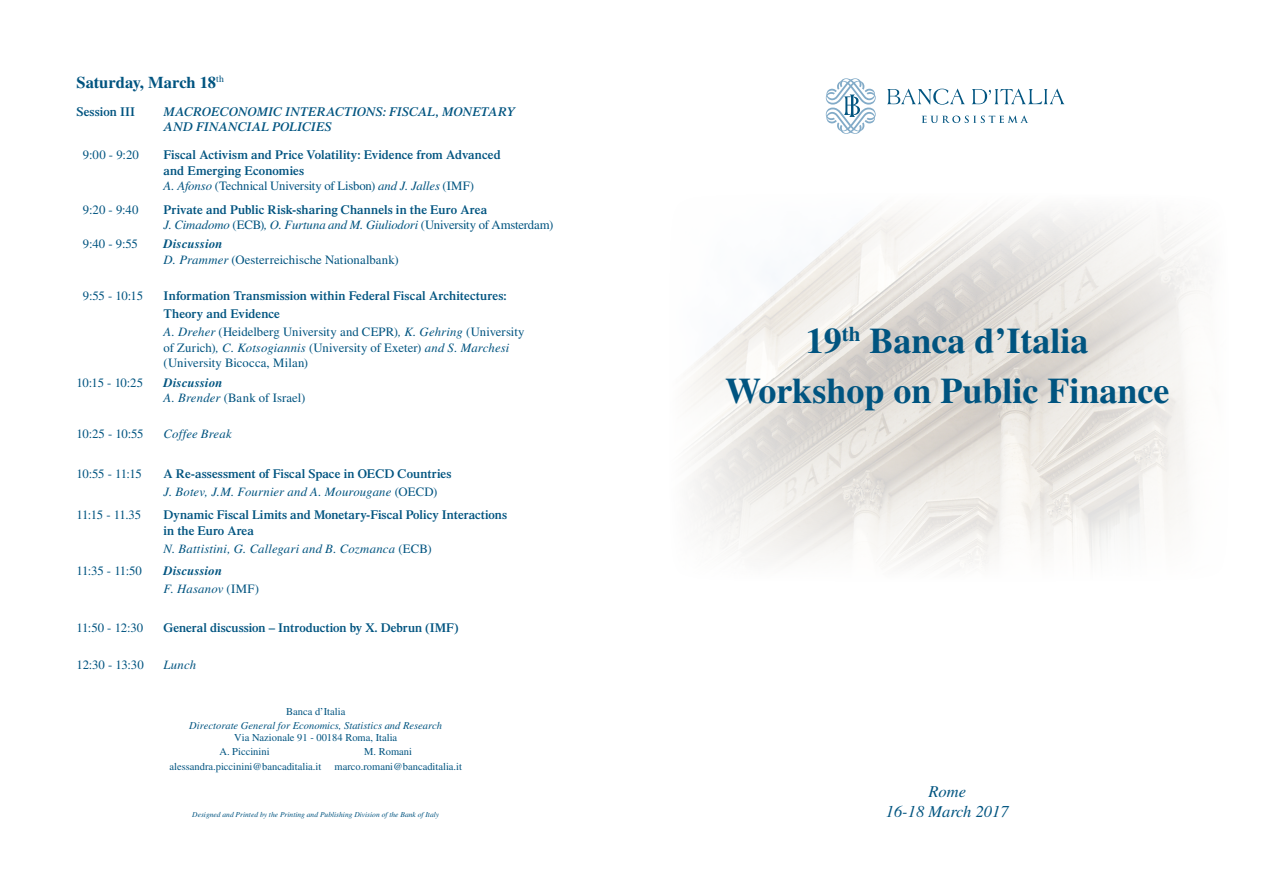
<style>
.page{position:relative;width:1263px;height:893px;background:#fff}
.page>*{position:absolute;margin:0;border:0;box-sizing:border-box;transform-origin:0 0}
.t1{font:700 36px/49.5px "Times LT Std";color:#005480;text-align:center}
.t2{font:italic 16.5px/19.8px "Times LT Std";color:#005480;text-align:center}
.t3{font:700 16.5px "Times LT Std";color:#005480}
.t4{font:600 12.75px/15.3px "Times LT Std";letter-spacing:.005em;color:#005480}
.t5{font:12.75px/15.3px "Times LT Std";color:#005480}
.t6{font:italic 600 12.75px/15.3px "Times LT Std";color:#005480}
.t7{font:italic 12.75px "Times LT Std";letter-spacing:.015em;color:#005480}
.t8{font:italic 700 12.75px/18px "Times LT Std";letter-spacing:.01em;color:#005480}
.t9{font:10.5px/14.1px "Times LT Std";color:#005480}
.t10{font:italic 10.5px "Times LT Std";color:#005480}
.t11{font:italic 7.5px "Times LT Std";color:#005480}
.s1{font-weight:400;font-style:italic}
.s2{font-weight:400}
.s3{font-weight:700;font-style:italic}
.s4{font-style:italic}
.s5{font-style:normal}
.s6{font-weight:400;font-style:normal}
</style>
<div class="page">
<img style="left:689px;top:210px;width:514px;height:356px">
<svg style="left:887px;top:89px;width:78px;height:16px"></svg>
<svg style="left:972px;top:89px;width:92px;height:15px"></svg>
<svg style="left:922px;top:116px;width:106px;height:7px"></svg>
<svg style="left:826px;top:78px;width:50px;height:56px"></svg>
<p class="t3" style="left:77px;top:72px;width:149px">Saturday, March 18<sup>th</sup></p>
<p class="t4" style="left:77px;top:104px;width:60px">Session III</p>
<p class="t6" style="left:164px;top:104px;width:353px">MACROECONOMIC INTERACTIONS: FISCAL, MONETARY<br>AND FINANCIAL POLICIES</p>
<p class="t5" style="left:83px;top:147px;width:57px">9:00 - 9:20</p>
<p class="t4" style="left:164px;top:147px;width:339px">Fiscal Activism and Price Volatility: Evidence from Advanced and Emerging Economies<br><span class="s1">A. Afonso</span> <span class="s2">(Technical University of Lisbon)</span> <span class="s1">and J. Jalles</span> <span class="s2">(IMF)</span></p>
<p class="t5" style="left:83px;top:202px;width:57px">9:20 - 9:40</p>
<p class="t4" style="left:164px;top:201px;width:391px">Private and Public Risk-sharing Channels in the Euro Area<br><span class="s1">J. Cimadomo</span> <span class="s2">(ECB)</span><span class="s1">, O. Furtuna and M. Giuliodori</span> <span class="s2">(University of Amsterdam)</span></p>
<p class="t5" style="left:83px;top:236px;width:57px">9:40 - 9:55</p>
<p class="t5" style="left:164px;top:236px;width:237px"><span class="s3">Discussion<br></span><span class="s4">D. Prammer</span> (Oesterreichische Nationalbank)</p>
<p class="t5" style="left:83px;top:288px;width:62px">9:55 - 10:15</p>
<p class="t4" style="left:164px;top:287px;width:362px;line-height:18px">Information Transmission within Federal Fiscal Architectures:<br>Theory and Evidence<br><span class="s1">A. Dreher</span> <span class="s2">(Heidelberg University and CEPR)</span><span class="s1">, K. Gehring</span> <span class="s2">(University</span></p>
<p class="t5" style="left:164px;top:340px;width:347px">of Zurich)<span class="s4">, C. Kotsogiannis</span> (University of Exeter) <span class="s4">and S. Marchesi </span>(University Bicocca, Milan)</p>
<p class="t5" style="left:77px;top:374px;width:68px">10:15 - 10:25</p>
<p class="t5" style="left:164px;top:374px;width:143px"><span class="s3">Discussion<br></span><span class="s4">A. Brender</span> (Bank of Israel)</p>
<p class="t5" style="left:77px;top:426px;width:69px">10:25 - 10:55</p>
<p class="t7" style="left:164px;top:427px;width:70px">Coffee Break</p>
<p class="t5" style="left:77px;top:466px;width:67px">10:55 - 11:15</p>
<p class="t4" style="left:164px;top:464px;width:289px;line-height:18px">A Re-assessment of Fiscal Space in OECD Countries<br><span class="s1">J. Botev, J.M. Fournier and A. Mourougane</span> <span class="s2">(OECD)</span></p>
<p class="t5" style="left:77px;top:507px;width:66px">11:15 - 11.35</p>
<p class="t4" style="left:164px;top:507px;width:345px">Dynamic Fiscal Limits and Monetary-Fiscal Policy Interactions in the Euro Area</p>
<p class="t7" style="left:164px;top:541px;width:270px">N. Battistini, G. Callegari and B. Cozmanca <span class="s5">(ECB)</span></p>
<p class="t5" style="left:77px;top:563px;width:67px">11:35 - 11:50</p>
<p class="t8" style="left:164px;top:561px;width:97px">Discussion<br><span class="s2">F. Hasanov</span> <span class="s6">(IMF)</span></p>
<p class="t5" style="left:77px;top:620px;width:68px">11:50 - 12:30</p>
<p class="t4" style="left:164px;top:620px;width:296px">General discussion – Introduction by X. Debrun (IMF)</p>
<p class="t5" style="left:77px;top:657px;width:69px">12:30 - 13:30</p>
<p class="t7" style="left:164px;top:658px;width:34px">Lunch</p>
<p class="t9" style="left:286px;top:704px;width:61px">Banca d’Italia</p>
<p class="t10" style="left:189px;top:720px;width:254px">Directorate General for Economics, Statistics and Research</p>
<p class="t9" style="left:219px;top:730px;width:179px;text-indent:15px">Via Nazionale 91 - 00184 Roma, Italia<br>A. Piccinini</p>
<p class="t9" style="left:169px;top:744px;width:294px;line-height:15.3px;text-indent:195px">M. Romani alessandra.piccinini@bancaditalia.it marco.romani@bancaditalia.it</p>
<p class="t11" style="left:192px;top:810px;width:248px">Designed and Printed by the Printing and Publishing Division of the Bank of Italy</p>
<h1 class="t1" style="left:725px;top:316px;width:446px">19<sup>th</sup> Banca d’Italia<br>Workshop on Public Finance</h1>
<p class="t2" style="left:886px;top:781px;width:124px">Rome<br>16-18 March 2017</p>
</div>
